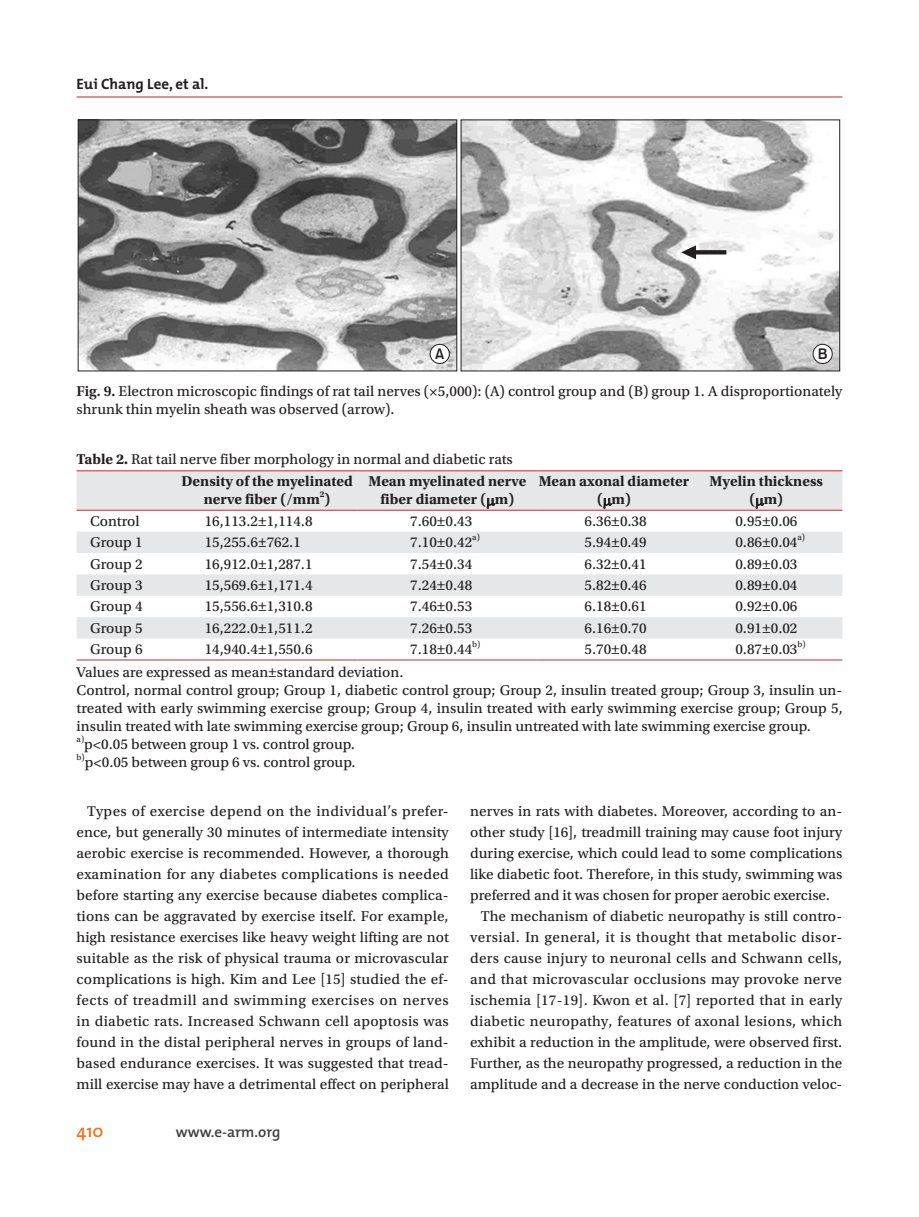
<style>
.page{position:relative;width:919px;height:1217px;background:#fff}
.page>*{position:absolute;margin:0;border:0;box-sizing:border-box;transform-origin:0 0}
.t1{font:600 18px "The Mix";color:#f47321}
.바탕글{font:15px/21px "Utopia Std Capt";color:#231f20;text-align:justify}
.표{font:15px/18px "Utopia Std Capt";color:#231f20;text-align:justify}
.그림{font:15px/18px "Utopia Std Capt";color:#231f20}
.표1라인{font:700 15px/18px "Utopia Std";color:#231f20;text-align:center}
.t2{font:700 15px "The Mix";color:#231f20}
.t3{font:600 15px "The Mix";color:#3e3e3f}
.t4{font:15px "Gothic 725 BT Bold A";color:#231f20}
.표-2{font:8.7px "Utopia Std Capt";color:#231f20}
.표1라인-2{font:700 8.7px "Utopia Std";color:#231f20}
.s1{font-family:"Utopia Std";font-weight:600}
.s2{font-family:"Utopia Std";font-weight:700}
</style>
<div class="page">
<hr style="left:77px;top:97px;width:765px;height:1px;background:#d1232a">
<svg style="left:77px;top:471px;width:765px;height:167px;fill:#e6e7e9"></svg>
<hr style="left:77px;top:470px;width:100px;height:1px;background:#d1232a">
<hr style="left:177px;top:470px;width:180px;height:1px;background:#d1232a">
<hr style="left:357px;top:470px;width:180px;height:1px;background:#d1232a">
<hr style="left:537px;top:470px;width:153px;height:1px;background:#d1232a">
<hr style="left:690px;top:470px;width:152px;height:1px;background:#d1232a">
<hr style="left:77px;top:509px;width:100px;height:1px;background:#d1232a">
<hr style="left:177px;top:509px;width:180px;height:1px;background:#d1232a">
<hr style="left:357px;top:509px;width:180px;height:1px;background:#d1232a">
<hr style="left:537px;top:509px;width:153px;height:1px;background:#d1232a">
<hr style="left:690px;top:509px;width:152px;height:1px;background:#d1232a">
<hr style="left:77px;top:659px;width:100px;height:1px;background:#d1232a">
<hr style="left:177px;top:659px;width:180px;height:1px;background:#d1232a">
<hr style="left:357px;top:659px;width:180px;height:1px;background:#d1232a">
<hr style="left:537px;top:659px;width:153px;height:1px;background:#d1232a">
<hr style="left:690px;top:659px;width:152px;height:1px;background:#d1232a">
<svg style="left:78px;top:119px;width:762px;height:252px"></svg>
<svg style="left:696px;top:250px;width:30px;height:4px"></svg>
<svg style="left:681px;top:245px;width:15px;height:14px"></svg>
<svg style="left:486px;top:498px;width:9px;height:11px"></svg>
<svg style="left:603px;top:498px;width:8px;height:11px"></svg>
<svg style="left:755px;top:498px;width:9px;height:11px"></svg>
<p class="t2" style="left:77px;top:71px;width:133px">Eui Chang Lee, et al.</p>
<p class="t4" style="left:435px;top:344px;width:11px">A</p>
<p class="t4" style="left:817px;top:344px;width:11px">B</p>
<p class="그림" style="left:77px;top:383px;width:767px"><span class="s1">Fig. 9.</span> Electron microscopic findings of rat tail nerves (×5,000): (A) control group and (B) group 1. A disproportionately shrunk thin myelin sheath was observed (arrow).</p>
<p class="표" style="left:77px;top:450px;width:437px"><span class="s2">Table 2.</span> Rat tail nerve fiber morphology in normal and diabetic rats</p>
<p class="표1라인" style="left:181px;top:472px;width:173px">Density of the myelinated nerve fiber (/mm )</p>
<p class="표1라인" style="left:368px;top:472px;width:159px">Mean myelinated nerve fiber diameter ( m)</p>
<p class="표1라인" style="left:538px;top:472px;width:152px">Mean axonal diameter</p>
<p class="표1라인-2" style="left:320px;top:489px;width:6px">2</p>
<p class="표1라인" style="left:596px;top:490px;width:36px">( m)</p>
<p class="표1라인" style="left:709px;top:472px;width:115px">Myelin thickness</p>
<p class="표1라인" style="left:749px;top:490px;width:36px">( m)</p>
<p class="표" style="left:90px;top:512px;width:51px">Control</p>
<p class="표" style="left:205px;top:512px;width:109px">16,113.2±1,114.8</p>
<p class="표" style="left:410px;top:512px;width:63px">7.60±0.43</p>
<p class="표" style="left:584px;top:512px;width:63px">6.36±0.38</p>
<p class="표" style="left:735px;top:512px;width:63px">0.95±0.06</p>
<p class="표" style="left:90px;top:533px;width:54px">Group 1</p>
<p class="표" style="left:205px;top:533px;width:98px">15,255.6±762.1</p>
<p class="표" style="left:410px;top:533px;width:63px">7.10±0.42</p>
<p class="표-2" style="left:472px;top:532px;width:9px">a)</p>
<p class="표" style="left:584px;top:533px;width:63px">5.94±0.49</p>
<p class="표" style="left:735px;top:533px;width:63px">0.86±0.04</p>
<p class="표-2" style="left:797px;top:532px;width:9px">a)</p>
<p class="표" style="left:90px;top:555px;width:54px">Group 2</p>
<p class="표" style="left:205px;top:555px;width:109px">16,912.0±1,287.1</p>
<p class="표" style="left:410px;top:555px;width:63px">7.54±0.34</p>
<p class="표" style="left:584px;top:555px;width:63px">6.32±0.41</p>
<p class="표" style="left:735px;top:555px;width:63px">0.89±0.03</p>
<p class="표" style="left:90px;top:576px;width:54px">Group 3</p>
<p class="표" style="left:205px;top:576px;width:109px">15,569.6±1,171.4</p>
<p class="표" style="left:410px;top:576px;width:63px">7.24±0.48</p>
<p class="표" style="left:584px;top:576px;width:63px">5.82±0.46</p>
<p class="표" style="left:735px;top:576px;width:63px">0.89±0.04</p>
<p class="표" style="left:90px;top:597px;width:54px">Group 4</p>
<p class="표" style="left:205px;top:597px;width:109px">15,556.6±1,310.8</p>
<p class="표" style="left:410px;top:597px;width:63px">7.46±0.53</p>
<p class="표" style="left:584px;top:597px;width:63px">6.18±0.61</p>
<p class="표" style="left:735px;top:597px;width:63px">0.92±0.06</p>
<p class="표" style="left:90px;top:619px;width:54px">Group 5</p>
<p class="표" style="left:205px;top:619px;width:109px">16,222.0±1,511.2</p>
<p class="표" style="left:410px;top:619px;width:63px">7.26±0.53</p>
<p class="표" style="left:584px;top:619px;width:63px">6.16±0.70</p>
<p class="표" style="left:735px;top:619px;width:63px">0.91±0.02</p>
<p class="표" style="left:90px;top:640px;width:54px">Group 6</p>
<p class="표" style="left:205px;top:640px;width:109px">14,940.4±1,550.6</p>
<p class="표" style="left:410px;top:640px;width:63px">7.18±0.44</p>
<p class="표-2" style="left:472px;top:639px;width:10px">b)</p>
<p class="표" style="left:584px;top:640px;width:63px">5.70±0.48</p>
<p class="표" style="left:735px;top:640px;width:63px">0.87±0.03</p>
<p class="표-2" style="left:797px;top:639px;width:10px">b)</p>
<p class="표" style="left:77px;top:663px;width:328px">Values are expressed as mean±standard deviation.</p>
<p class="표" style="left:77px;top:681px;width:767px">Control, normal control group; Group 1, diabetic control group; Group 2, insulin treated group; Group 3, insulin un&shy;treated with early swimming exercise group; Group 4, insulin treated with early swimming exercise group; Group 5, insulin treated with late swimming exercise group; Group 6, insulin untreated with late swimming exercise group.</p>
<p class="표-2" style="left:77px;top:734px;width:9px">a)</p>
<p class="표" style="left:84px;top:735px;width:272px">p&lt;0.05 between group 1 vs. control group.</p>
<p class="표-2" style="left:77px;top:752px;width:10px">b)</p>
<p class="표" style="left:85px;top:753px;width:272px">p&lt;0.05 between group 6 vs. control group.</p>
<p class="바탕글" style="left:77px;top:801px;width:374px;text-indent:11px">Types of exercise depend on the individual’s prefer&shy;ence, but generally 30 minutes of intermediate intensity aerobic exercise is recommended. However, a thorough examination for any diabetes complications is needed before starting any exercise because diabetes complica&shy;tions can be aggravated by exercise itself. For example, high resistance exercises like heavy weight lifting are not suitable as the risk of physical trauma or microvascular complications is high. Kim and Lee [15] studied the ef&shy;fects of treadmill and swimming exercises on nerves in diabetic rats. Increased Schwann cell apoptosis was found in the distal peripheral nerves in groups of land&shy;based endurance exercises. It was suggested that tread&shy;mill exercise may have a detrimental effect on peripheral</p>
<p class="바탕글" style="left:470px;top:801px;width:374px">nerves in rats with diabetes. Moreover, according to an&shy;other study [16], treadmill training may cause foot injury during exercise, which could lead to some complications like diabetic foot. Therefore, in this study, swimming was preferred and it was chosen for proper aerobic exercise.</p>
<p class="바탕글" style="left:470px;top:906px;width:374px;text-indent:11px">The mechanism of diabetic neuropathy is still contro&shy;versial. In general, it is thought that metabolic disor&shy;ders cause injury to neuronal cells and Schwann cells, and that microvascular occlusions may provoke nerve ischemia [17-19]. Kwon et al. [7] reported that in early diabetic neuropathy, features of axonal lesions, which exhibit a reduction in the amplitude, were observed first.<br>Further, as the neuropathy progressed, a reduction in the amplitude and a decrease in the nerve conduction veloc-</p>
<p class="t1" style="left:77px;top:1115px;width:28px">410</p>
<p class="t3" style="left:176px;top:1118px;width:106px">www.e-arm.org</p>
</div>
